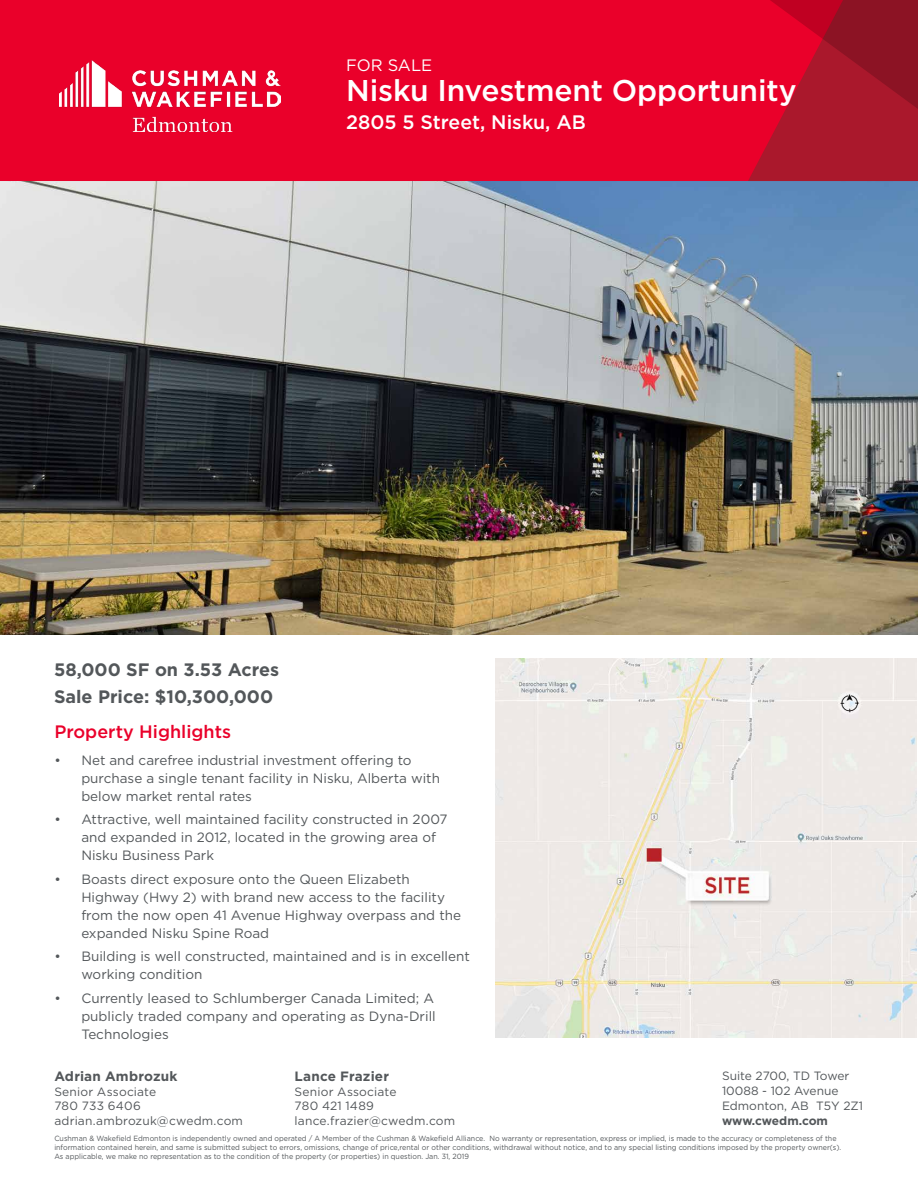
<style>
.page{position:relative;width:918px;height:1188px;background:#fff}
.page>*{position:absolute;margin:0;border:0;box-sizing:border-box;transform-origin:0 0}
.t1{font:500 30px "Gotham";letter-spacing:-.005em;color:#fff}
.t2{font:500 19.5px "Gotham";color:#fff}
.t3{font:700 18px/27px "Gotham";color:#53575a}
.t4{font:500 18px "Gotham";color:#ea002a}
.t5{font:16.5px "Gotham";color:#fff}
.t6{font:13.5px/18px "Gotham";color:#53575a}
.t7{font:700 13.5px "Gotham";letter-spacing:.015em;color:#53575a}
.t8{font:12px/14.4px "Gotham";letter-spacing:.01em;color:#53575a}
.t9{font:700 12px "Gotham";letter-spacing:-.005em;color:#53575a}
.t10{font:7.5px/9px "Gotham";color:#53575a;scale:.95 1}
</style>
<div class="page">
<img style="left:0;top:181px;width:918px;height:453px">
<div style="left:0;top:0;width:918px;height:181px;background:#ea002a"></div>
<svg style="left:748px;top:0;width:170px;height:181px"></svg>
<img style="left:59px;top:60px;width:222px;height:72px">
<img style="left:496px;top:659px;width:421px;height:379px">
<p class="t5" style="left:346px;top:54px;width:88px">FOR SALE</p>
<h1 class="t1" style="left:346px;top:71px;width:452px">Nisku Investment Opportunity</h1>
<h2 class="t2" style="left:346px;top:110px;width:241px">2805 5 Street, Nisku, AB</h2>
<h3 class="t3" style="left:54px;top:656px;width:227px">58,000 SF on 3.53 Acres<br>Sale Price: $10,300,000</h3>
<h3 class="t4" style="left:54px;top:720px;width:178px">Property Highlights</h3>
<p class="t6" style="left:81px;top:751px;width:360px;text-indent:-27px">• Net and carefree industrial investment offering to purchase a single tenant facility in Nisku, Alberta with below market rental rates</p>
<p class="t6" style="left:81px;top:810px;width:368px;text-indent:-27px">• Attractive, well maintained facility constructed in 2007 and expanded in 2012, located in the growing area of<br>Nisku Business Park</p>
<p class="t6" style="left:81px;top:870px;width:381px;text-indent:-27px">• Boasts direct exposure onto the Queen Elizabeth Highway (Hwy 2) with brand new access to the facility from the now open 41 Avenue Highway overpass and the expanded Nisku Spine Road</p>
<p class="t6" style="left:81px;top:947px;width:390px;text-indent:-27px">• Building is well constructed, maintained and is in excellent working condition</p>
<p class="t6" style="left:81px;top:988px;width:356px;text-indent:-27px">• Currently leased to Schlumberger Canada Limited; A publicly traded company and operating as Dyna-Drill<br>Technologies</p>
<p class="t7" style="left:54px;top:1068px;width:125px">Adrian Ambrozuk</p>
<p class="t8" style="left:54px;top:1084px;width:190px">Senior Associate<br>780 733 6406 adrian.ambrozuk@cwedm.com</p>
<p class="t7" style="left:295px;top:1068px;width:96px">Lance Frazier</p>
<p class="t8" style="left:295px;top:1084px;width:162px">Senior Associate<br>780 421 1489 lance.frazier@cwedm.com</p>
<p class="t8" style="left:722px;top:1068px;width:143px;line-height:15px">Suite 2700, TD Tower<br>10088 - 102 Avenue<br>Edmonton, AB T5Y 2Z1</p>
<p class="t9" style="left:722px;top:1113px;width:108px">www.cwedm.com</p>
<p class="t10" style="left:54px;top:1134px;width:830px">Cushman &amp; Wakefield Edmonton is independently owned and operated / A Member of the Cushman &amp; Wakefield Alliance. No warranty or representation, express or implied, is made to the accuracy or completeness of the information contained herein, and same is submitted subject to errors, omissions, change of price,rental or other conditions, withdrawal without notice, and to any special listing conditions imposed by the property owner(s).<br>As applicable, we make no representation as to the condition of the property (or properties) in question. Jan. 31, 2019</p>
</div>
